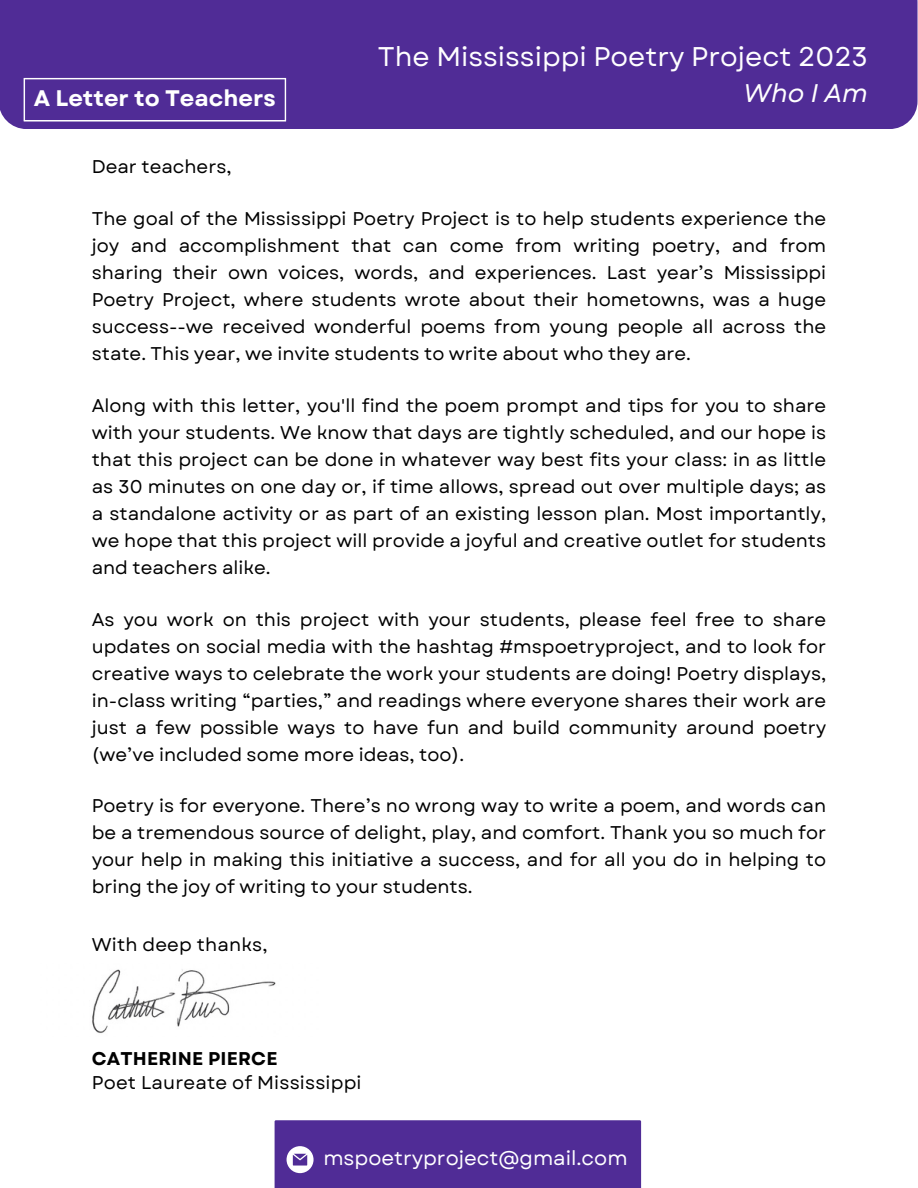
<style>
.page{position:relative;width:918px;height:1188px;background:#fff}
.page>*{position:absolute;margin:0;border:0;box-sizing:border-box;transform-origin:0 0}
.t1{font:27px "Garet";color:#fff}
.t2{font:italic 25.5px "Garet";color:#fff}
.t3{font:700 22.5px "Garet";color:#fff}
.t4{font:19.95px "Garet";color:#fff}
.t5{font:18.45px/27px "Garet";color:#000;text-align:justify}
.t6{font:700 18.45px "Garet";letter-spacing:.01em;color:#000}
</style>
<div class="page">
<div style="left:0;top:0;width:918px;height:129px;background:#502c96"></div>
<img style="left:92px;top:969px;width:184px;height:64px">
<div style="left:275px;top:1120px;width:366px;height:68px;background:#502c96"></div>
<div style="left:22px;top:76px;width:266px;height:47px;background:linear-gradient(to bottom,#6848a4,#6848a4)"></div>
<svg style="left:24px;top:78px;width:262px;height:43px;background:#5b399c"></svg>
<p class="t1" style="left:378px;top:37px;width:492px">The Mississippi Poetry Project 2023</p>
<p class="t3" style="left:34px;top:82px;width:243px">A Letter to Teachers</p>
<p class="t2" style="left:744px;top:75px;width:126px">Who I Am</p>
<p class="t5" style="left:92px;top:153px;width:141px">Dear teachers,</p>
<p class="t5" style="left:92px;top:205px;width:736px">The goal of the Mississippi Poetry Project is to help students experience the joy and accomplishment that can come from writing poetry, and from sharing their own voices, words, and experiences. Last year’s Mississippi Poetry Project, where students wrote about their hometowns, was a huge success--we received wonderful poems from young people all across the state. This year, we invite students to write about who they are.</p>
<p class="t5" style="left:92px;top:392px;width:736px">Along with this letter, you'll find the poem prompt and tips for you to share with your students. We know that days are tightly scheduled, and our hope is that this project can be done in whatever way best fits your class: in as little as 30 minutes on one day or, if time allows, spread out over multiple days; as a standalone activity or as part of an existing lesson plan. Most importantly, we hope that this project will provide a joyful and creative outlet for students and teachers alike.</p>
<p class="t5" style="left:92px;top:606px;width:736px">As you work on this project with your students, please feel free to share updates on social media with the hashtag #mspoetryproject, and to look for creative ways to celebrate the work your students are doing! Poetry displays, in-class writing “parties,” and readings where everyone shares their work are just a few possible ways to have fun and build community around poetry (we’ve included some more ideas, too).</p>
<p class="t5" style="left:92px;top:792px;width:736px">Poetry is for everyone. There’s no wrong way to write a poem, and words can be a tremendous source of delight, play, and comfort. Thank you so much for your help in making this initiative a success, and for all you do in helping to bring the joy of writing to your students.</p>
<p class="t5" style="left:92px;top:931px;width:177px">With deep thanks,</p>
<p class="t6" style="left:92px;top:1046px;width:187px">CATHERINE PIERCE</p>
<p class="t5" style="left:92px;top:1069px;width:271px">Poet Laureate of Mississippi</p>
<p class="t4" style="left:323px;top:1143px;width:306px">mspoetryproject@gmail.com</p>
</div>
